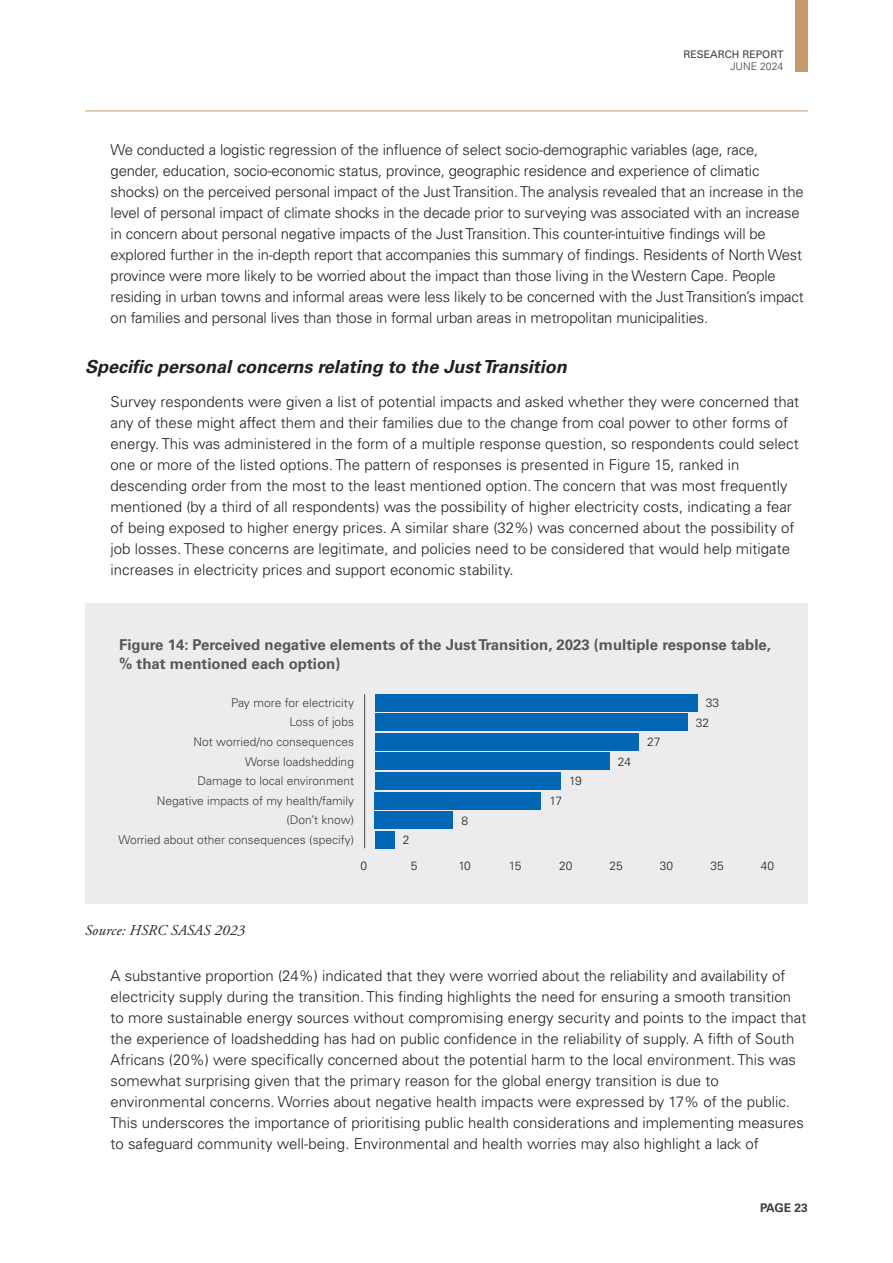
<style>
.page{position:relative;width:893px;height:1263px;background:#fff}
.page>*{position:absolute;margin:0;border:0;box-sizing:border-box;transform-origin:0 0}
.Head_B{font:italic 700 18px "Univers LT Std";color:#231f20}
.Bodycopy{font:300 15px/21px "Univers LT Std";color:#231f20}
.AW_Figure_title{font:700 15px/19.5px "Univers LT Std";color:#57585a}
.AW_Source{font:italic 15px "Adobe Garamond Pro";letter-spacing:.01em;color:#231f20}
.Label_AW{font:300 12px "Univers LT Std";color:#3e3e3f}
.Label_AW-2{font:300 12px "Univers LT Std";color:#231f20}
.t1{font:700 12px "Univers LT Std";letter-spacing:-.01em;color:#3e3e3f}
.t2{font:10.5px "Univers LT Std";color:#3e3e3f}
.t3{font:300 10.5px "Univers LT Std";color:#3e3e3f}
</style>
<div class="page">
<div style="left:795px;top:0;width:13px;height:71px;background:#c49a6d"></div>
<hr style="left:85px;top:111px;width:723px;height:1px;background:#c49a6d">
<div style="left:85px;top:603px;width:723px;height:301px;background:#ececee"></div>
<div style="left:375px;top:714px;width:313px;height:17px;background:#0166b3"></div>
<div style="left:375px;top:733px;width:264px;height:17px;background:#0166b3"></div>
<div style="left:375px;top:753px;width:234px;height:17px;background:#0166b3"></div>
<div style="left:375px;top:772px;width:186px;height:17px;background:#0166b3"></div>
<div style="left:375px;top:792px;width:166px;height:17px;background:#0166b3"></div>
<div style="left:375px;top:812px;width:78px;height:17px;background:#0166b3"></div>
<div style="left:375px;top:831px;width:19px;height:17px;background:#0166b3"></div>
<div style="left:375px;top:694px;width:322px;height:17px;background:#0166b3"></div>
<hr style="left:364px;top:694px;width:1px;height:154px;background:#4b4c4d">
<p class="t2" style="left:683px;top:48px;width:102px">RESEARCH REPORT</p>
<p class="t3" style="left:730px;top:60px;width:55px">JUNE 2024</p>
<p class="Bodycopy" style="left:111px;top:140px;width:695px">We conducted a logistic regression of the influence of select socio-demographic variables (age, race, gender, education, socio-economic status, province, geographic residence and experience of climatic shocks) on the perceived personal impact of the Just Transition. The analysis revealed that an increase in the level of personal impact of climate shocks in the decade prior to surveying was associated with an increase in concern about personal negative impacts of the Just Transition. This counter-intuitive findings will be explored further in the in-depth report that accompanies this summary of findings. Residents of North West province were more likely to be worried about the impact than those living in the Western Cape. People residing in urban towns and informal areas were less likely to be concerned with the Just Transition’s impact on families and personal lives than those in formal urban areas in metropolitan municipalities.</p>
<p class="Head_B" style="left:85px;top:356px;width:483px">Specific personal concerns relating to the Just Transition</p>
<p class="Bodycopy" style="left:111px;top:391px;width:690px">Survey respondents were given a list of potential impacts and asked whether they were concerned that any of these might affect them and their families due to the change from coal power to other forms of energy. This was administered in the form of a multiple response question, so respondents could select one or more of the listed options. The pattern of responses is presented in Figure 15, ranked in descending order from the most to the least mentioned option. The concern that was most frequently mentioned (by a third of all respondents) was the possibility of higher electricity costs, indicating a fear of being exposed to higher energy prices. A similar share (32%) was concerned about the possibility of job losses. These concerns are legitimate, and policies need to be considered that would help mitigate increases in electricity prices and support economic stability.</p>
<p class="AW_Figure_title" style="left:119px;top:635px;width:653px">Figure 14: Perceived negative elements of the Just Transition, 2023 (multiple response table, % that mentioned each option)</p>
<p class="Label_AW" style="left:231px;top:695px;width:124px">Pay more for electricity</p>
<p class="Label_AW" style="left:290px;top:715px;width:66px">Loss of jobs</p>
<p class="Label_AW" style="left:194px;top:734px;width:162px">Not worried/no consequences</p>
<p class="Label_AW" style="left:245px;top:754px;width:110px">Worse loadshedding</p>
<p class="Label_AW" style="left:198px;top:774px;width:158px">Damage to local environment</p>
<p class="Label_AW" style="left:157px;top:793px;width:199px">Negative impacts of my health/family</p>
<p class="Label_AW" style="left:286px;top:813px;width:69px">(Don’t know)</p>
<p class="Label_AW" style="left:118px;top:832px;width:237px">Worried about other consequences (specify)</p>
<p class="Label_AW-2" style="left:360px;top:858px;width:8px">0</p>
<p class="Label_AW-2" style="left:411px;top:858px;width:8px">5</p>
<p class="Label_AW-2" style="left:459px;top:858px;width:14px">10</p>
<p class="Label_AW-2" style="left:509px;top:858px;width:14px">15</p>
<p class="Label_AW-2" style="left:559px;top:858px;width:15px">20</p>
<p class="Label_AW-2" style="left:609px;top:858px;width:15px">25</p>
<p class="Label_AW-2" style="left:660px;top:858px;width:15px">30</p>
<p class="Label_AW-2" style="left:710px;top:858px;width:15px">35</p>
<p class="Label_AW-2" style="left:761px;top:858px;width:15px">40</p>
<p class="Label_AW-2" style="left:706px;top:695px;width:15px">33</p>
<p class="Label_AW-2" style="left:696px;top:715px;width:15px">32</p>
<p class="Label_AW-2" style="left:647px;top:735px;width:15px">27</p>
<p class="Label_AW-2" style="left:618px;top:754px;width:15px">24</p>
<p class="Label_AW-2" style="left:569px;top:774px;width:14px">19</p>
<p class="Label_AW-2" style="left:549px;top:793px;width:14px">17</p>
<p class="Label_AW-2" style="left:462px;top:813px;width:8px">8</p>
<p class="Label_AW-2" style="left:403px;top:832px;width:8px">2</p>
<p class="AW_Source" style="left:85px;top:921px;width:161px">Source: HSRC SASAS 2023</p>
<p class="Bodycopy" style="left:111px;top:965px;width:697px">A substantive proportion (24%) indicated that they were worried about the reliability and availability of electricity supply during the transition. This finding highlights the need for ensuring a smooth transition to more sustainable energy sources without compromising energy security and points to the impact that the experience of loadshedding has had on public confidence in the reliability of supply. A fifth of South Africans (20%) were specifically concerned about the potential harm to the local environment. This was somewhat surprising given that the primary reason for the global energy transition is due to environmental concerns. Worries about negative health impacts were expressed by 17% of the public.<br>This underscores the importance of prioritising public health considerations and implementing measures to safeguard community well-being. Environmental and health worries may also highlight a lack of</p>
<p class="t1" style="left:760px;top:1201px;width:49px">PAGE 23</p>
</div>
